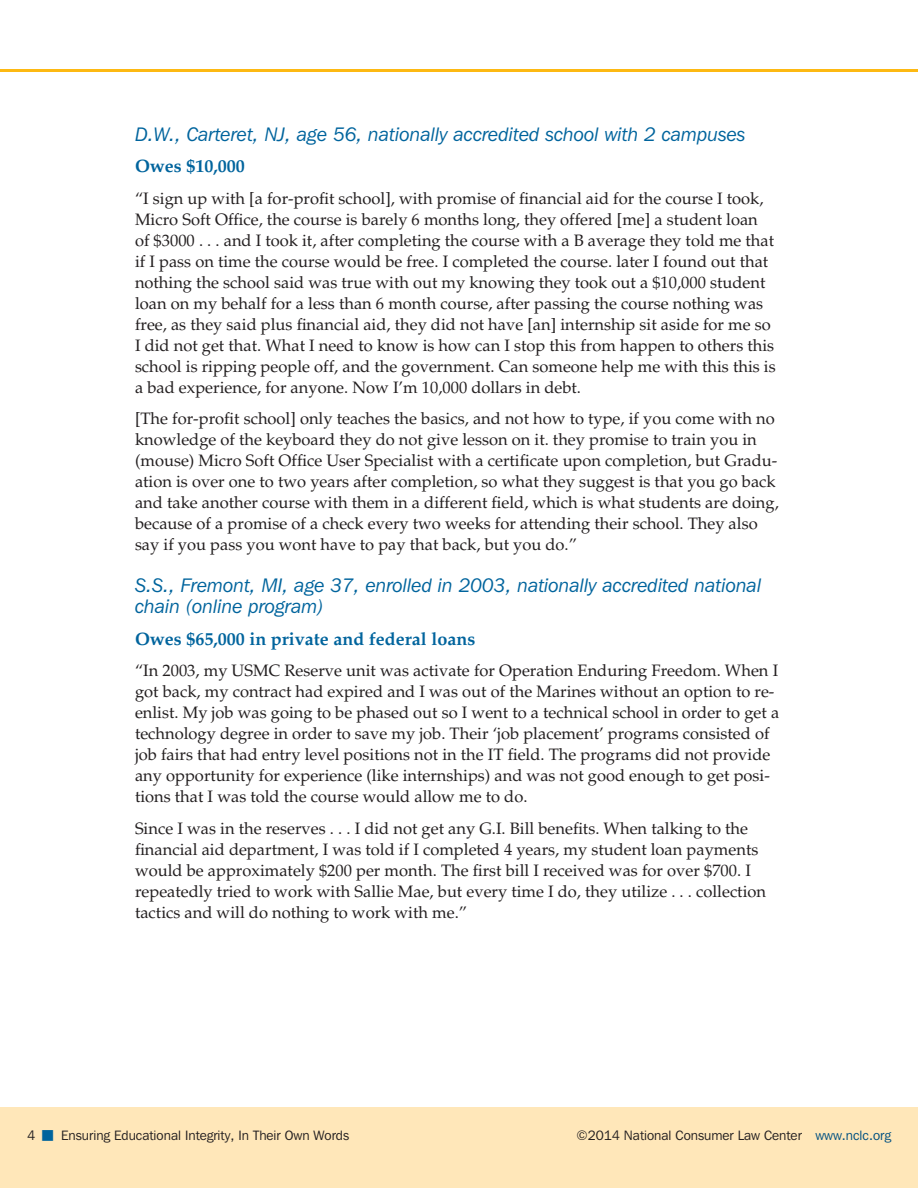
<style>
.page{position:relative;width:918px;height:1188px;background:#fff}
.page>*{position:absolute;margin:0;border:0;box-sizing:border-box;transform-origin:0 0}
.t1{font:italic 19.5px/21px "Franklin Gothic IT Cby BT";color:#00649d}
.t2{font:700 18px "Palatino LT Std";color:#00649d}
.t3{font:16.5px/21px "Palatino LT Std";color:#231f20}
.t4{font:13.5px "Franklin Gothic IT Cby BT";color:#231f20}
.s1{font-family:"Commercial Pi BT";color:#00649d}
.s2{color:#005081}
</style>
<div class="page">
<div style="left:0;top:1107px;width:918px;height:81px;background:#ffe7b9"></div>
<hr style="left:0;top:69px;width:918px;height:3px;background:#fdb913">
<p class="t1" style="left:135px;top:123px;width:612px">D.W., Carteret, NJ, age 56, nationally accredited school with 2 campuses</p>
<p class="t2" style="left:135px;top:156px;width:111px">Owes $10,000</p>
<p class="t3" style="left:135px;top:188px;width:642px">“I sign up with [a for-profit school], with promise of financial aid for the course I took, Micro Soft Office, the course is barely 6 months long, they offered [me] a student loan of $3000 . . . and I took it, after completing the course with a B average they told me that if I pass on time the course would be free. I completed the course. later I found out that nothing the school said was true with out my knowing they took out a $10,000 student loan on my behalf for a less than 6 month course, after passing the course nothing was free, as they said plus financial aid, they did not have [an] internship sit aside for me so I did not get that. What I need to know is how can I stop this from happen to others this school is ripping people off, and the government. Can someone help me with this this is a bad experience, for anyone. Now I’m 10,000 dollars in debt.</p>
<p class="t3" style="left:135px;top:409px;width:645px">[The for-profit school] only teaches the basics, and not how to type, if you come with no knowledge of the keyboard they do not give lesson on it. they promise to train you in (mouse) Micro Soft Office User Specialist with a certificate upon completion, but Gradu&shy;ation is over one to two years after completion, so what they suggest is that you go back and take another course with them in a different field, which is what students are doing, because of a promise of a check every two weeks for attending their school. They also say if you pass you wont have to pay that back, but you do.”</p>
<p class="t1" style="left:135px;top:575px;width:628px">S.S., Fremont, MI, age 37, enrolled in 2003, nationally accredited national chain (online program)</p>
<p class="t2" style="left:135px;top:628px;width:342px">Owes $65,000 in private and federal loans</p>
<p class="t3" style="left:135px;top:661px;width:646px">“In 2003, my USMC Reserve unit was activate for Operation Enduring Freedom. When I got back, my contract had expired and I was out of the Marines without an option to re&shy;enlist. My job was going to be phased out so I went to a technical school in order to get a technology degree in order to save my job. Their ‘job placement’ programs consisted of job fairs that had entry level positions not in the IT field. The programs did not provide any opportunity for experience (like internships) and was not good enough to get posi&shy;tions that I was told the course would allow me to do.</p>
<p class="t3" style="left:135px;top:818px;width:633px">Since I was in the reserves . . . I did not get any G.I. Bill benefits. When talking to the financial aid department, I was told if I completed 4 years, my student loan payments would be approximately $200 per month. The first bill I received was for over $700. I repeatedly tried to work with Sallie Mae, but every time I do, they utilize . . . collection tactics and will do nothing to work with me.”</p>
<p class="t4" style="left:27px;top:1127px;width:324px">4 <span class="s1">5</span> Ensuring Educational Integrity, In Their Own Words</p>
<p class="t4" style="left:576px;top:1127px;width:316px">©2014 National Consumer Law Center <span class="s2">www.nclc.org</span></p>
</div>
